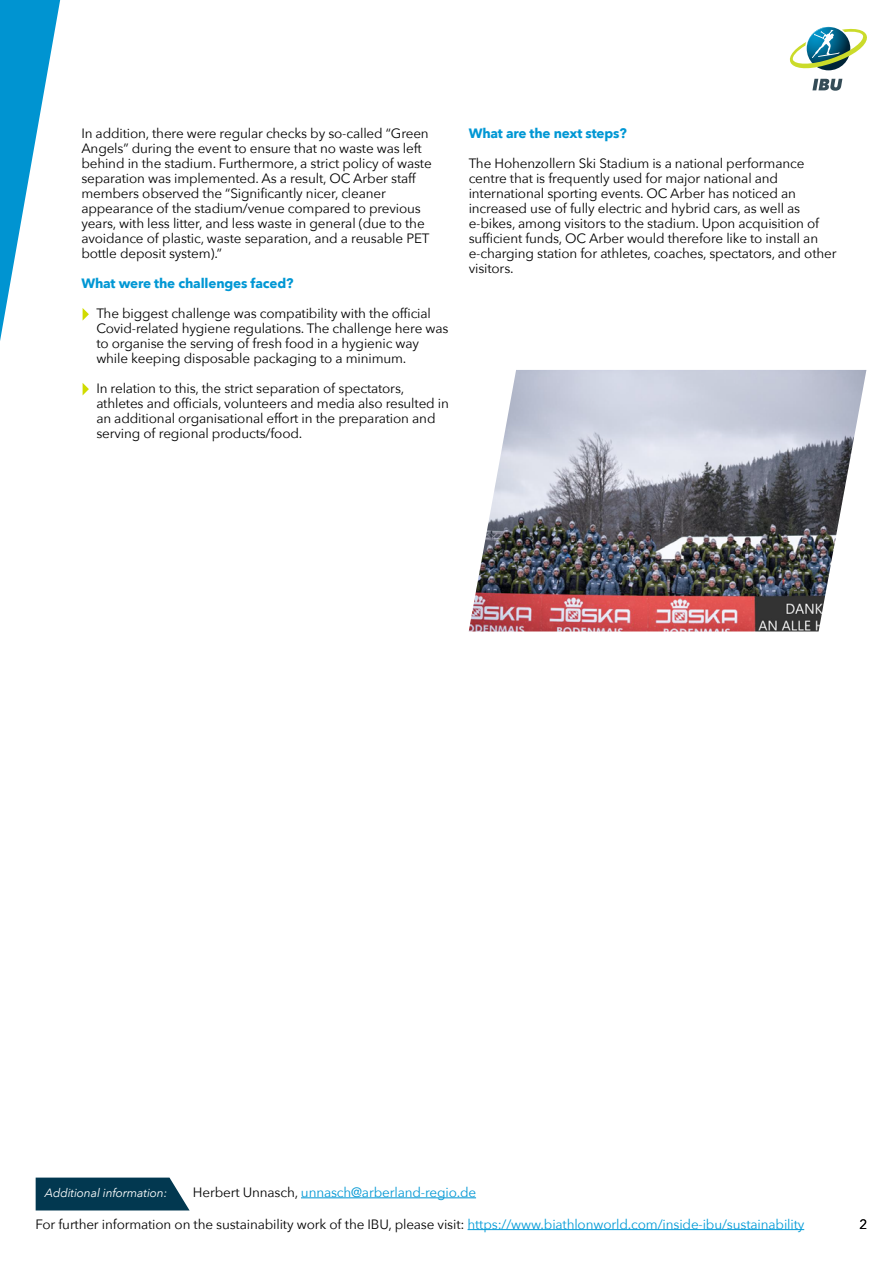
<style>
.page{position:relative;width:893px;height:1263px;background:#fff}
.page>*{position:absolute;margin:0;border:0;box-sizing:border-box;transform-origin:0 0}
.t1{font:13.5px/15px "Avenir Next";letter-spacing:-.01em;color:#000}
.t2{font:700 13.5px "Avenir Next";letter-spacing:-.01em;color:#0097d4}
.t3{font:13.5px "Avenir Next";letter-spacing:-.01em;color:#0097d4}
.t4{font:italic 12px "Avenir Next";letter-spacing:-.01em;color:#fff}
.s1{color:#000}
.s2{color:#009ad7}
</style>
<div class="page">
<svg style="left:83px;top:383px;width:6px;height:12px"></svg>
<svg style="left:83px;top:308px;width:6px;height:12px"></svg>
<svg style="left:0;top:0;width:60px;height:341px"></svg>
<svg style="left:789px;top:26px;width:78px;height:65px"></svg>
<svg style="left:36px;top:1177px;width:154px;height:33px;background:#17495f"></svg>
<hr style="left:301px;top:1197px;width:175px;height:1px;background:#0097d4">
<hr style="left:468px;top:1229px;width:336px;height:1px;background:#009ad7">
<img style="left:469px;top:370px;width:397px;height:261px">
<p class="t1" style="left:81px;top:126px;width:352px">In addition, there were regular checks by so-called “Green Angels” during the event to ensure that no waste was left behind in the stadium. Furthermore, a strict policy of waste separation was implemented. As a result, OC Arber staff members observed the “Significantly nicer, cleaner appearance of the stadium/venue compared to previous years, with less litter, and less waste in general (due to the avoidance of plastic, waste separation, and a reusable PET bottle deposit system).”</p>
<p class="t2" style="left:81px;top:272px;width:214px">What were the challenges faced?</p>
<p class="t1" style="left:96px;top:306px;width:354px">The biggest challenge was compatibility with the official Covid-related hygiene regulations. The challenge here was to organise the serving of fresh food in a hygienic way while keeping disposable packaging to a minimum.</p>
<p class="t1" style="left:96px;top:381px;width:354px">In relation to this, the strict separation of spectators, athletes and officials, volunteers and media also resulted in an additional organisational effort in the preparation and serving of regional products/food.</p>
<p class="t2" style="left:469px;top:122px;width:160px">What are the next steps?</p>
<p class="t1" style="left:469px;top:156px;width:369px">The Hohenzollern Ski Stadium is a national performance centre that is frequently used for major national and international sporting events. OC Arber has noticed an increased use of fully electric and hybrid cars, as well as e-bikes, among visitors to the stadium. Upon acquisition of sufficient funds, OC Arber would therefore like to install an e-charging station for athletes, coaches, spectators, and other visitors.</p>
<p class="t4" style="left:45px;top:1182px;width:124px">Additional information:</p>
<p class="t3" style="left:193px;top:1181px;width:285px"><span class="s1">Herbert Unnasch,</span> unnasch@arberland-regio.de</p>
<p class="t1" style="left:36px;top:1216px;width:770px">For further information on the sustainability work of the IBU, please visit: <span class="s2">https://www.biathlonworld.com/inside-ibu/sustainability</span></p>
<p class="t1" style="left:860px;top:1216px;width:9px">2</p>
</div>
